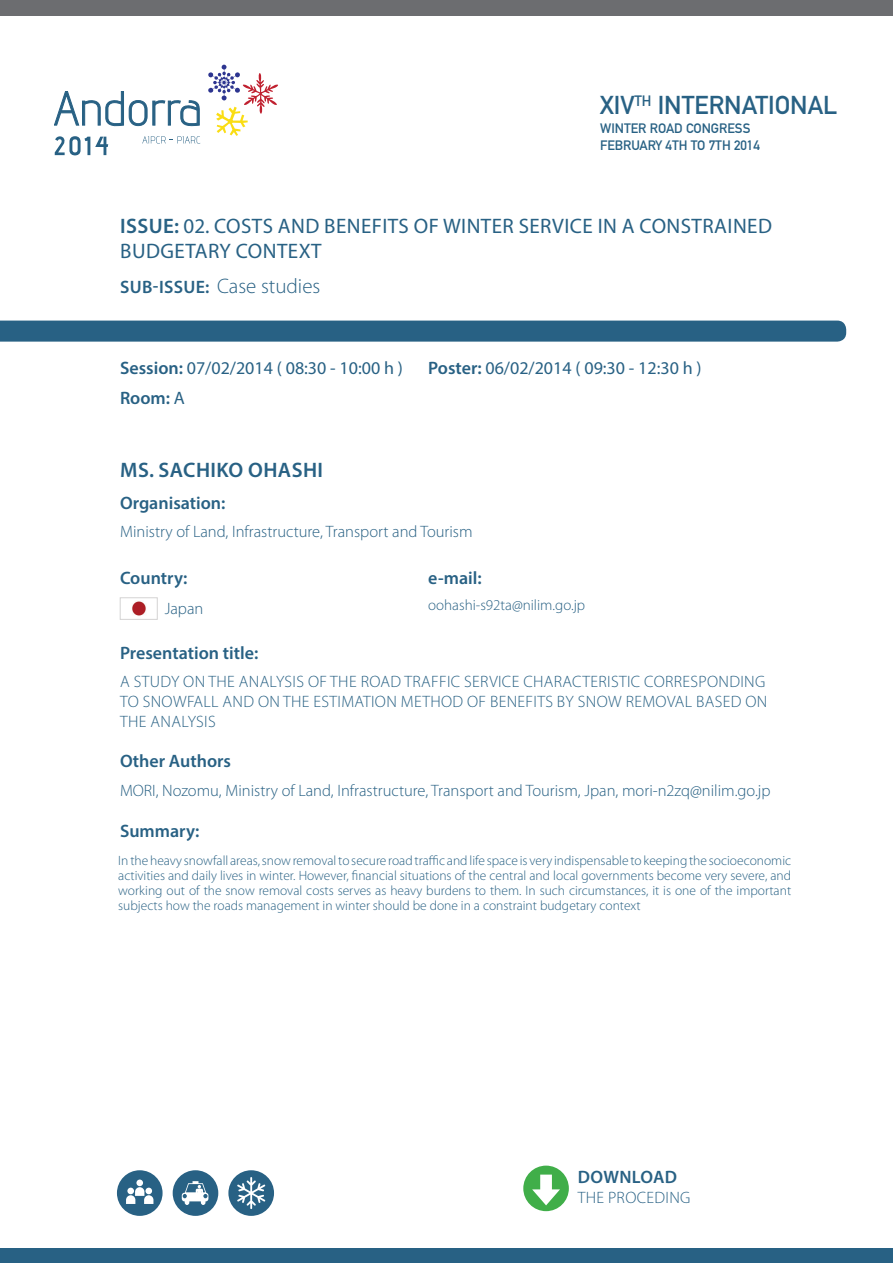
<style>
.page{position:relative;width:893px;height:1263px;background:#fff}
.page>*{position:absolute;margin:0;border:0;box-sizing:border-box;transform-origin:0 0}
.t1{font:25.5px "DIN Mittelschrift Std";color:#286184}
.Estilo_de_párrafo_3{font:21px/25.2px "Myriad Pro";letter-spacing:.02em;color:#286184}
.t2{font:300 21px "Myriad Pro";color:#286184}
.t3{font:600 21px "Myriad Pro";letter-spacing:.02em;color:#286184}
.Estilo_de_párrafo_2{font:600 18px "Myriad Pro";color:#286184}
.t4{font:18px "Myriad Pro";color:#286184}
.Estilo_de_párrafo_2-2{font:600 18px "Myriad Pro";letter-spacing:.02em;color:#286184}
.Estilo_de_párrafo_2-3{font:300 16.5px/19.8px "Myriad Pro";letter-spacing:.015em;color:#286184}
.Estilo_de_párrafo_2-4{font:300 15px "Myriad Pro";color:#286184}
.t5{font:300 13.5px/15px "Myriad Pro";color:#286184;text-align:justify}
.t6{font:13.5px/16.2px "DIN Mittelschrift Std";color:#286184}
.s1{font-weight:600}
.s2{font-weight:600;font-size:18px}
.s3{font-weight:400}
</style>
<div class="page">
<svg style="left:173px;top:1170px;width:45px;height:46px"></svg>
<svg style="left:228px;top:1170px;width:46px;height:46px"></svg>
<svg style="left:117px;top:1170px;width:46px;height:46px"></svg>
<div style="left:0;top:1248px;width:893px;height:15px;background:#286184"></div>
<div style="left:0;top:0;width:893px;height:16px;background:#6c6d70"></div>
<svg style="left:54px;top:91px;width:146px;height:36px"></svg>
<svg style="left:55px;top:136px;width:53px;height:19px"></svg>
<svg style="left:142px;top:136px;width:58px;height:8px"></svg>
<svg style="left:208px;top:65px;width:70px;height:71px"></svg>
<div style="left:0;top:321px;width:846px;height:21px;background:#286184"></div>
<div style="left:523px;top:1165px;width:46px;height:46px;background:#40ae49;border-radius:50%"></div>
<svg style="left:532px;top:1174px;width:28px;height:31px"></svg>
<img style="left:132px;top:601px;width:14px;height:15px">
<div style="left:120px;top:598px;width:37px;height:21px;border:1px solid #d4d3d3"></div>
<h1 class="t1" style="left:600px;top:90px;width:239px">XIV<sup>TH</sup> INTERNATIONAL</h1>
<p class="t6" style="left:600px;top:121px;width:161px">WINTER ROAD CONGRESS<br>FEBRUARY 4TH TO 7TH 2014</p>
<p class="Estilo_de_párrafo_3" style="left:120px;top:214px;width:653px"><span class="s1">ISSUE:</span> 02. COSTS AND BENEFITS OF WINTER SERVICE IN A CONSTRAINED<br>BUDGETARY CONTEXT</p>
<p class="t2" style="left:120px;top:273px;width:202px"><span class="s2">SUB-ISSUE:</span> Case studies</p>
<p class="t4" style="left:120px;top:358px;width:284px"><span class="s1">Session:</span> 07/02/2014 ( 08:30 - 10:00 h )</p>
<p class="Estilo_de_párrafo_2" style="left:120px;top:386px;width:66px">Room: <span class="s3">A</span></p>
<p class="t4" style="left:428px;top:358px;width:275px"><span class="s1">Poster:</span> 06/02/2014 ( 09:30 - 12:30 h )</p>
<p class="t3" style="left:120px;top:457px;width:204px">MS. SACHIKO OHASHI</p>
<p class="Estilo_de_párrafo_2" style="left:120px;top:491px;width:107px">Organisation:</p>
<p class="Estilo_de_párrafo_2-3" style="left:120px;top:522px;width:354px">Ministry of Land, Infrastructure, Transport and Tourism</p>
<p class="Estilo_de_párrafo_2" style="left:120px;top:566px;width:69px">Country:</p>
<p class="Estilo_de_párrafo_2-3" style="left:165px;top:598px;width:40px">Japan</p>
<p class="Estilo_de_párrafo_2" style="left:428px;top:566px;width:55px">e-mail:</p>
<p class="Estilo_de_párrafo_2-4" style="left:428px;top:596px;width:158px">oohashi-s92ta@nilim.go.jp</p>
<p class="Estilo_de_párrafo_2" style="left:120px;top:641px;width:140px">Presentation title:</p>
<p class="Estilo_de_párrafo_2-3" style="left:120px;top:671px;width:649px">A STUDY ON THE ANALYSIS OF THE ROAD TRAFFIC SERVICE CHARACTERISTIC CORRESPONDING<br>TO SNOWFALL AND ON THE ESTIMATION METHOD OF BENEFITS BY SNOW REMOVAL BASED ON<br>THE ANALYSIS</p>
<p class="Estilo_de_párrafo_2" style="left:120px;top:750px;width:113px">Other Authors</p>
<p class="Estilo_de_párrafo_2-3" style="left:120px;top:780px;width:652px">MORI, Nozomu, Ministry of Land, Infrastructure, Transport and Tourism, Jpan, mori-n2zq@nilim.go.jp</p>
<p class="Estilo_de_párrafo_2" style="left:120px;top:819px;width:81px">Summary:</p>
<p class="t5" style="left:118px;top:852px;width:674px">In the heavy snowfall areas, snow removal to secure road traffic and life space is very indispensable to keeping the socioeconomic activities and daily lives in winter. However, financial situations of the central and local governments become very severe, and working out of the snow removal costs serves as heavy burdens to them. In such circumstances, it is one of the important subjects how the roads management in winter should be done in a constraint budgetary context</p>
<p class="Estilo_de_párrafo_2-2" style="left:578px;top:1165px;width:101px">DOWNLOAD</p>
<p class="Estilo_de_párrafo_2-3" style="left:578px;top:1187px;width:114px">THE PROCEDING</p>
</div>
